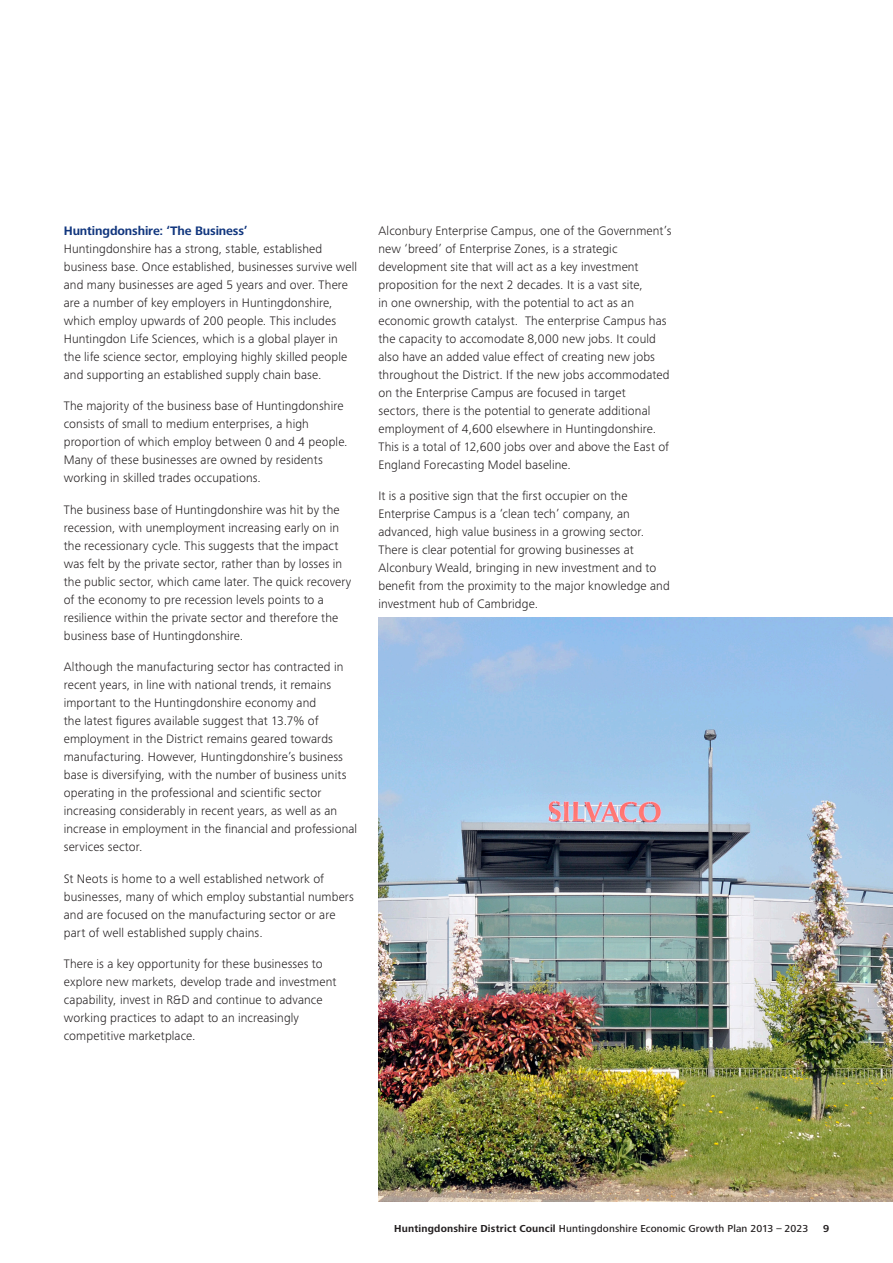
<style>
.page{position:relative;width:893px;height:1263px;background:#fff}
.page>*{position:absolute;margin:0;border:0;box-sizing:border-box;transform-origin:0 0}
.t1{font:300 12.75px/18px "Frutiger Next Pro";letter-spacing:.01em;color:#231f20}
.B_Head__BH{font:700 12.75px "Frutiger Next Pro";letter-spacing:-.01em;color:#11367e}
.t2{font:500 10.5px "Frutiger Next Pro";letter-spacing:.015em;color:#231f20}
.t3{font:700 10.5px "Frutiger Next Pro";color:#231f20}
.s1{font-weight:700}
</style>
<div class="page">
<img style="left:378px;top:618px;width:515px;height:583px">
<p class="B_Head__BH" style="left:64px;top:223px;width:185px">Huntingdonshire: ‘The Business’</p>
<p class="t1" style="left:64px;top:239px;width:295px">Huntingdonshire has a strong, stable, established business base. Once established, businesses survive well and many businesses are aged 5 years and over. There are a number of key employers in Huntingdonshire, which employ upwards of 200 people. This includes Huntingdon Life Sciences, which is a global player in the life science sector, employing highly skilled people and supporting an established supply chain base.</p>
<p class="t1" style="left:64px;top:397px;width:285px">The majority of the business base of Huntingdonshire consists of small to medium enterprises, a high proportion of which employ between 0 and 4 people.<br>Many of these businesses are owned by residents working in skilled trades occupations.</p>
<p class="t1" style="left:64px;top:500px;width:289px">The business base of Huntingdonshire was hit by the recession, with unemployment increasing early on in the recessionary cycle. This suggests that the impact was felt by the private sector, rather than by losses in the public sector, which came later. The quick recovery of the economy to pre recession levels points to a resilience within the private sector and therefore the business base of Huntingdonshire.</p>
<p class="t1" style="left:64px;top:658px;width:295px">Although the manufacturing sector has contracted in recent years, in line with national trends, it remains important to the Huntingdonshire economy and<br>the latest figures available suggest that 13.7% of employment in the District remains geared towards manufacturing. However, Huntingdonshire’s business base is diversifying, with the number of business units operating in the professional and scientific sector increasing considerably in recent years, as well as an increase in employment in the financial and professional services sector.</p>
<p class="t1" style="left:64px;top:869px;width:292px">St Neots is home to a well established network of businesses, many of which employ substantial numbers and are focused on the manufacturing sector or are part of well established supply chains.</p>
<p class="t1" style="left:64px;top:955px;width:274px">There is a key opportunity for these businesses to explore new markets, develop trade and investment capability, invest in R&amp;D and continue to advance working practices to adapt to an increasingly competitive marketplace.</p>
<p class="t1" style="left:378px;top:221px;width:294px">Alconbury Enterprise Campus, one of the Government’s new ‘breed’ of Enterprise Zones, is a strategic development site that will act as a key investment proposition for the next 2 decades. It is a vast site,<br>in one ownership, with the potential to act as an economic growth catalyst. The enterprise Campus has the capacity to accomodate 8,000 new jobs. It could also have an added value effect of creating new jobs throughout the District. If the new jobs accommodated on the Enterprise Campus are focused in target<br>sectors, there is the potential to generate additional employment of 4,600 elsewhere in Huntingdonshire.<br>This is a total of 12,600 jobs over and above the East of England Forecasting Model baseline.</p>
<p class="t1" style="left:378px;top:487px;width:293px">It is a positive sign that the first occupier on the Enterprise Campus is a ‘clean tech’ company, an advanced, high value business in a growing sector.<br>There is clear potential for growing businesses at Alconbury Weald, bringing in new investment and to benefit from the proximity to the major knowledge and investment hub of Cambridge.</p>
<p class="t2" style="left:394px;top:1222px;width:415px"><span class="s1">Huntingdonshire District Council</span> Huntingdonshire Economic Growth Plan 2013 – 2023</p>
<p class="t3" style="left:823px;top:1222px;width:8px">9</p>
</div>
